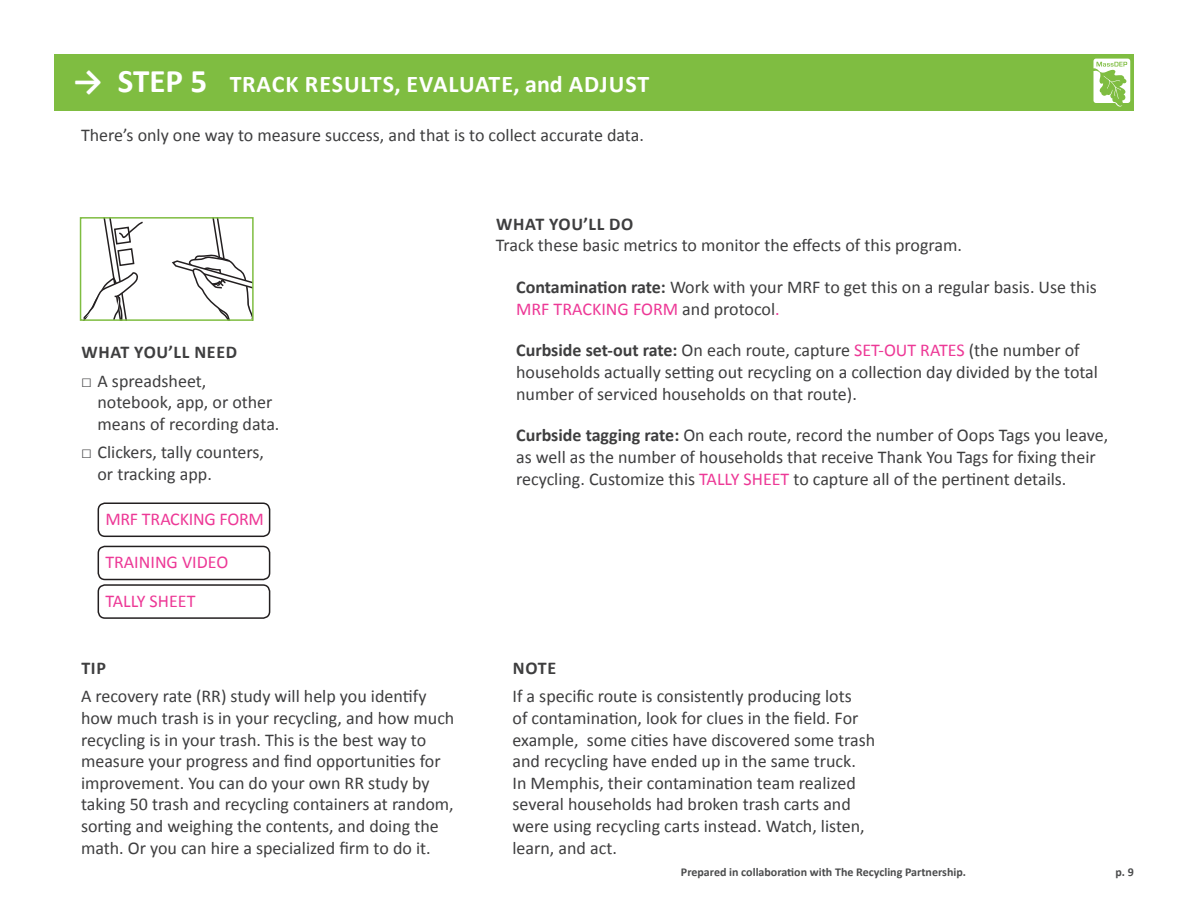
<style>
.page{position:relative;width:1188px;height:918px;background:#fff}
.page>*{position:absolute;margin:0;border:0;box-sizing:border-box;transform-origin:0 0}
.t1{font:700 24px "Calibri";letter-spacing:.03em;color:#fff}
.t2{font:18px/21.6px "Calibri";color:#3e3e3f}
.t3{font:18px "Calibri";color:#ed3896}
.t4{font:700 18px "Calibri";letter-spacing:.04em;color:#3e3e3f}
.t5{font:700 12px "Calibri";color:#4b4c4d}
.s1{font-size:33px}
.s2{font-weight:700}
.s3{color:#ed3896}
</style>
<div class="page">
<div style="left:54px;top:54px;width:1080px;height:57px;background:#7fbd41"></div>
<svg style="left:1093px;top:59px;width:37px;height:48px"></svg>
<div style="left:80px;top:217px;width:174px;height:104px;border:2px solid #7fbd41"></div>
<svg style="left:81px;top:218px;width:172px;height:102px"></svg>
<div style="left:98px;top:502px;width:172px;height:35px;border:2px solid #231f20;border-radius:7px"></div>
<div style="left:98px;top:546px;width:172px;height:34px;border:2px solid #231f20;border-radius:7px"></div>
<div style="left:98px;top:584px;width:172px;height:35px;border:2px solid #231f20;border-radius:7px"></div>
<p class="t1" style="left:73px;top:69px;width:578px"><span class="s1">→ STEP 5</span> TRACK RESULTS, EVALUATE, and ADJUST</p>
<p class="t2" style="left:81px;top:125px;width:564px">There’s only one way to measure success, and that is to collect accurate data.</p>
<p class="t4" style="left:81px;top:341px;width:157px">WHAT YOU’LL NEED</p>
<p class="t2" style="left:98px;top:370px;width:184px;text-indent:-16px">□ A spreadsheet, notebook, app, or other means of recording data.</p>
<p class="t2" style="left:98px;top:442px;width:168px;text-indent:-16px">□ Clickers, tally counters, or tracking app.</p>
<p class="t3" style="left:105px;top:508px;width:160px">MRF TRACKING FORM</p>
<p class="t3" style="left:105px;top:551px;width:124px">TRAINING VIDEO</p>
<p class="t3" style="left:105px;top:589px;width:92px">TALLY SHEET</p>
<p class="t4" style="left:81px;top:657px;width:26px">TIP</p>
<p class="t2" style="left:81px;top:686px;width:375px">A recovery rate (RR) study will help you identify how much trash is in your recycling, and how much recycling is in your trash. This is the best way to measure your progress and find opportunities for improvement. You can do your own RR study by taking 50 trash and recycling containers at random, sorting and weighing the contents, and doing the math. Or you can hire a specialized firm to do it.</p>
<p class="t4" style="left:496px;top:212px;width:139px">WHAT YOU’LL DO</p>
<p class="t2" style="left:496px;top:234px;width:468px">Track these basic metrics to monitor the effects of this program.</p>
<p class="t2" style="left:516px;top:276px;width:582px"><span class="s2">Contamination rate:</span> Work with your MRF to get this on a regular basis. Use this<br><span class="s3">MRF TRACKING FORM</span> and protocol<span class="s3">.</span></p>
<p class="t2" style="left:516px;top:340px;width:583px"><span class="s2">Curbside set-out rate:</span> On each route, capture <span class="s3">SET-OUT RATES</span> (the number of households actually setting out recycling on a collection day divided by the total number of serviced households on that route).</p>
<p class="t2" style="left:516px;top:425px;width:594px"><span class="s2">Curbside tagging rate:</span> On each route, record the number of Oops Tags you leave, as well as the number of households that receive Thank You Tags for fixing their recycling. Customize this <span class="s3">TALLY SHEET</span> to capture all of the pertinent details.</p>
<p class="t4" style="left:513px;top:657px;width:45px">NOTE</p>
<p class="t2" style="left:513px;top:686px;width:364px">If a specific route is consistently producing lots<br>of contamination, look for clues in the field. For example, some cities have discovered some trash and recycling have ended up in the same truck.<br>In Memphis, their contamination team realized several households had broken trash carts and were using recycling carts instead. Watch, listen, learn, and act.</p>
<p class="t5" style="left:681px;top:864px;width:287px">Prepared in collaboration with The Recycling Partnership.</p>
<p class="t5" style="left:1116px;top:864px;width:20px">p. 9</p>
</div>
